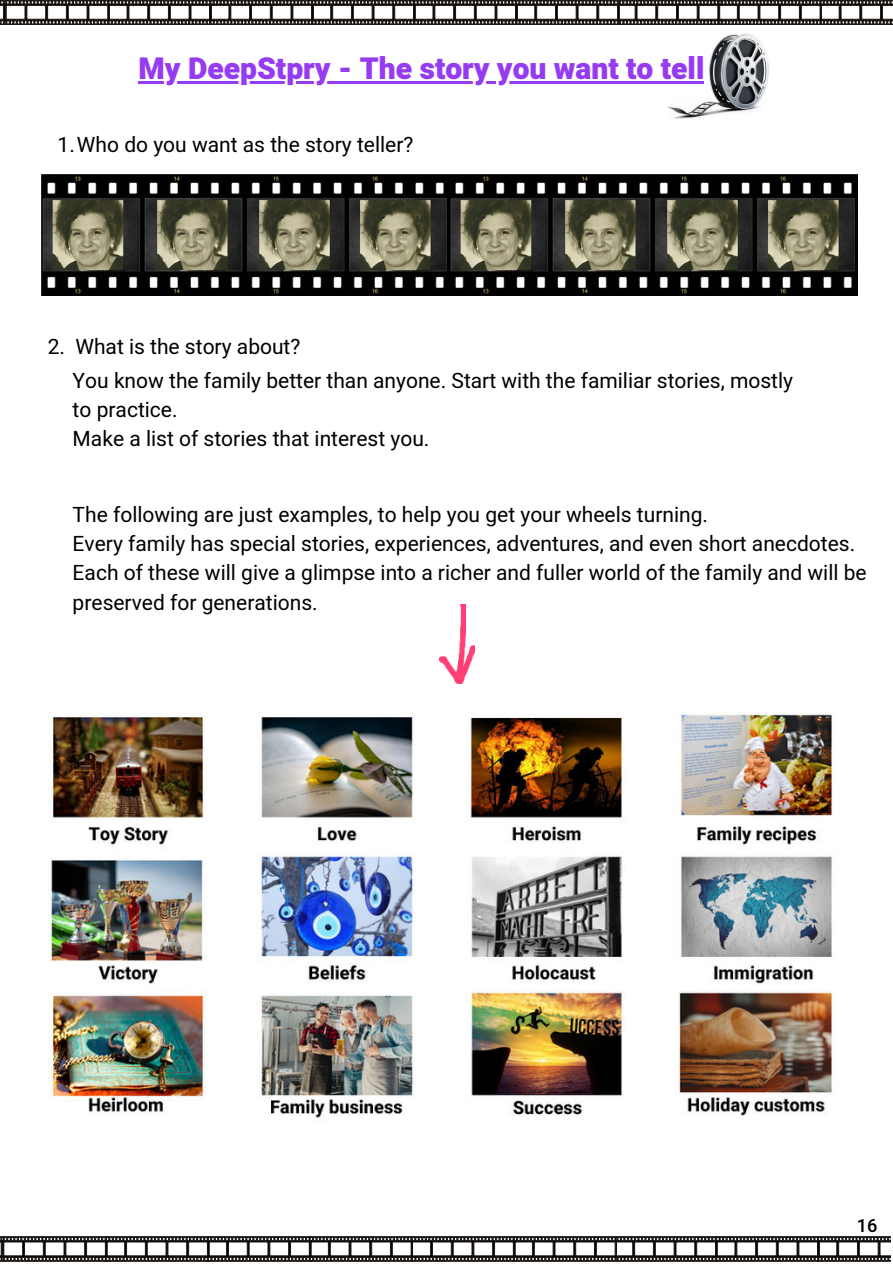
<style>
.page{position:relative;width:893px;height:1264px;background:#fff}
.page>*{position:absolute;margin:0;border:0;box-sizing:border-box;transform-origin:0 0}
.t1{font:900 30px "Heebo";color:#953cf3}
.t2{font:21px/29.2px "Heebo";color:#000}
.t3{font:500 18.15px "Heebo";color:#000}
</style>
<div class="page">
<img style="left:667px;top:34px;width:101px;height:85px">
<img style="left:41px;top:175px;width:816px;height:121px">
<img style="left:439px;top:605px;width:35px;height:78px">
<svg style="left:0;top:0;width:892px;height:25px"></svg>
<svg style="left:0;top:1236px;width:890px;height:25px"></svg>
<img style="left:48px;top:711px;width:787px;height:407px">
<hr style="left:138px;top:81px;width:566px;height:2px;background:#953cf3">
<h1 class="t1" style="left:138px;top:47px;width:567px">My DeepStpry - The story you want to tell</h1>
<p class="t2" style="left:58px;top:130px;width:357px">1.Who do you want as the story teller?</p>
<p class="t2" style="left:48px;top:331px;width:254px">2. What is the story about?</p>
<p class="t2" style="left:73px;top:365px;width:722px">You know the family better than anyone. Start with the familiar stories, mostly to practice.<br>Make a list of stories that interest you.</p>
<p class="t2" style="left:73px;top:499px;width:795px">The following are just examples, to help you get your wheels turning.<br>Every family has special stories, experiences, adventures, and even short anecdotes.<br>Each of these will give a glimpse into a richer and fuller world of the family and will be preserved for generations.</p>
<p class="t3" style="left:856px;top:1212px;width:22px">16</p>
</div>
